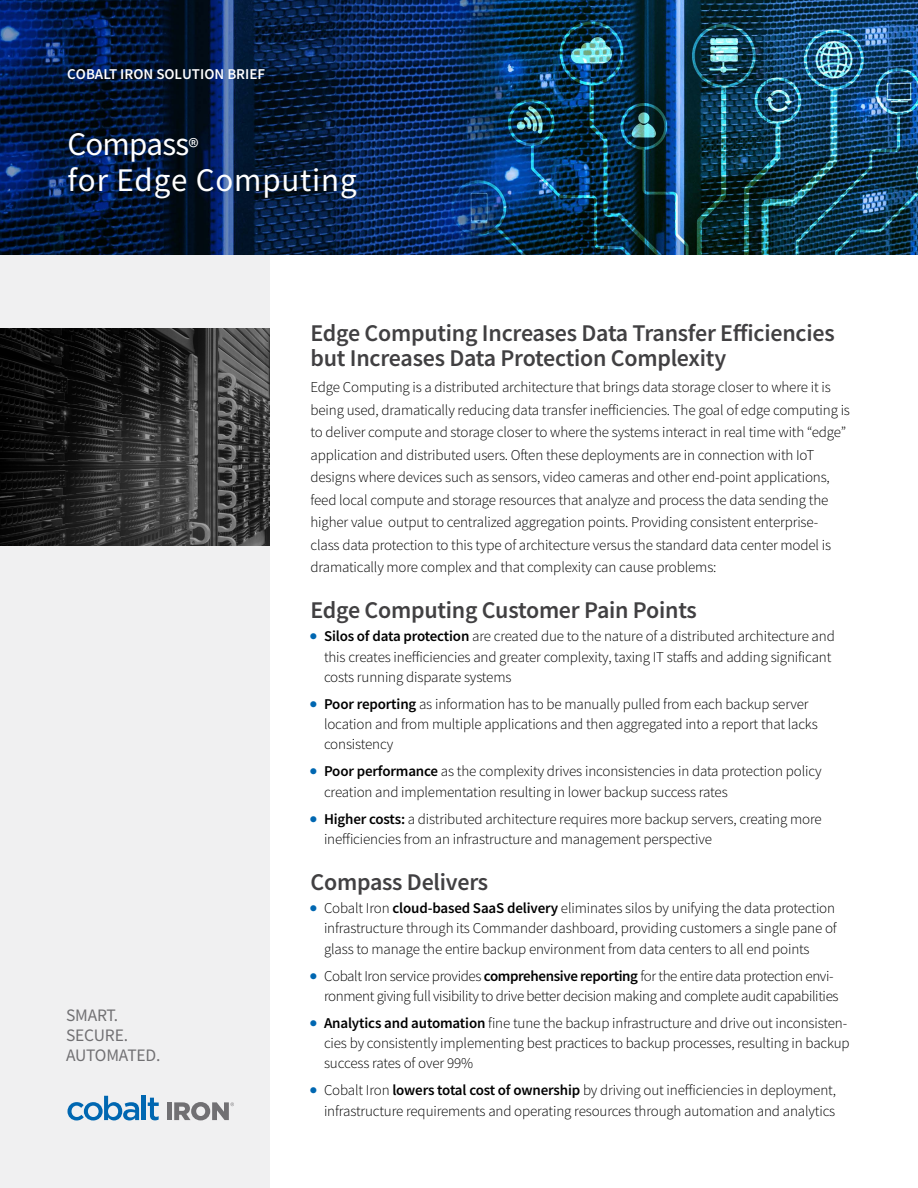
<style>
.page{position:relative;width:918px;height:1188px;background:#fff}
.page>*{position:absolute;margin:0;border:0;box-sizing:border-box;transform-origin:0 0}
.t1{font:33px/36px "Source Sans Pro";letter-spacing:.025em;color:#fff}
.t2{font:600 24px/25.5px "Source Sans Pro";letter-spacing:-.01em;color:#414042}
.t3{font:17.55px/19.6px "Source Sans Pro";letter-spacing:-.01em;color:#717073}
.t4{font:300 15px/20.2px "Source Sans Pro";letter-spacing:-.01em;color:#000}
.t5{font:600 15px "Source Sans Pro";color:#fff}
.s1{font-size:24px}
.s2{font-weight:600}
</style>
<div class="page">
<div style="left:0;top:244px;width:270px;height:944px;background:#f0f0f1"></div>
<img style="left:0;top:0;width:918px;height:255px">
<svg style="left:68px;top:1096px;width:71px;height:24px"></svg>
<hr style="left:142px;top:1096px;width:4px;height:24px;background:#0067b1">
<svg style="left:148px;top:1098px;width:11px;height:22px"></svg>
<div style="left:167px;top:1102px;width:5px;height:18px;background:#717073"></div>
<svg style="left:174px;top:1102px;width:60px;height:18px"></svg>
<img style="left:0;top:328px;width:270px;height:218px">
<p class="t5" style="left:67px;top:64px;width:199px">COBALT IRON SOLUTION BRIEF</p>
<h1 class="t1" style="left:68px;top:126px;width:291px">Compass<span class="s1">®<br></span>for Edge Computing</h1>
<p class="t3" style="left:66px;top:1005px;width:96px">SMART.<br>SECURE.<br>AUTOMATED.</p>
<h2 class="t2" style="left:310px;top:320px;width:526px">Edge Computing Increases Data Transfer Efficiencies but Increases Data Protection Complexity</h2>
<p class="t4" style="left:310px;top:376px;width:541px;line-height:22.5px">Edge Computing is a distributed architecture that brings data storage closer to where it is being used, dramatically reducing data transfer inefficiencies. The goal of edge computing is to deliver compute and storage closer to where the systems interact in real time with “edge” application and distributed users. Often these deployments are in connection with IoT designs where devices such as sensors, video cameras and other end-point applications, feed local compute and storage resources that analyze and process the data sending the higher value output to centralized aggregation points. Providing consistent enterprise&shy;class data protection to this type of architecture versus the standard data center model is dramatically more complex and that complexity can cause problems:</p>
<h2 class="t2" style="left:310px;top:597px;width:388px">Edge Computing Customer Pain Points</h2>
<p class="t4" style="left:324px;top:626px;width:512px;text-indent:-14px"><sup>■</sup> <span class="s2">Silos of data protection</span> are created due to the nature of a distributed architecture and this creates inefficiencies and greater complexity, taxing IT staffs and adding significant costs running disparate systems</p>
<p class="t4" style="left:324px;top:694px;width:495px;text-indent:-14px"><sup>■</sup> <span class="s2">Poor reporting</span> as information has to be manually pulled from each backup server location and from multiple applications and then aggregated into a report that lacks consistency</p>
<p class="t4" style="left:324px;top:761px;width:499px;text-indent:-14px"><sup>■</sup> <span class="s2">Poor performance</span> as the complexity drives inconsistencies in data protection policy creation and implementation resulting in lower backup success rates</p>
<p class="t4" style="left:324px;top:809px;width:499px;text-indent:-14px"><sup>■</sup> <span class="s2">Higher costs:</span> a distributed architecture requires more backup servers, creating more inefficiencies from an infrastructure and management perspective</p>
<h2 class="t2" style="left:310px;top:869px;width:179px">Compass Delivers</h2>
<p class="t4" style="left:324px;top:898px;width:514px;text-align:justify;text-indent:-14px"><sup>■</sup> Cobalt Iron <span class="s2">cloud-based SaaS delivery</span> eliminates silos by unifying the data protection infrastructure through its Commander dashboard, providing customers a single pane of glass to manage the entire backup environment from data centers to all end points</p>
<p class="t4" style="left:324px;top:966px;width:516px;text-indent:-14px"><sup>■</sup> Cobalt Iron service provides <span class="s2">comprehensive reporting</span> for the entire data protection envi&shy;ronment giving full visibility to drive better decision making and complete audit capabilities</p>
<p class="t4" style="left:324px;top:1013px;width:527px;text-indent:-14px"><sup>■</sup> <span class="s2">Analytics and automation</span> fine tune the backup infrastructure and drive out inconsisten&shy;cies by consistently implementing best practices to backup processes, resulting in backup success rates of over 99%</p>
<p class="t4" style="left:310px;top:1080px;width:527px;text-align:right"><sup>■</sup> Cobalt Iron <span class="s2">lowers total cost of ownership</span> by driving out inefficiencies in deployment, infrastructure requirements and operating resources through automation and analytics</p>
</div>
